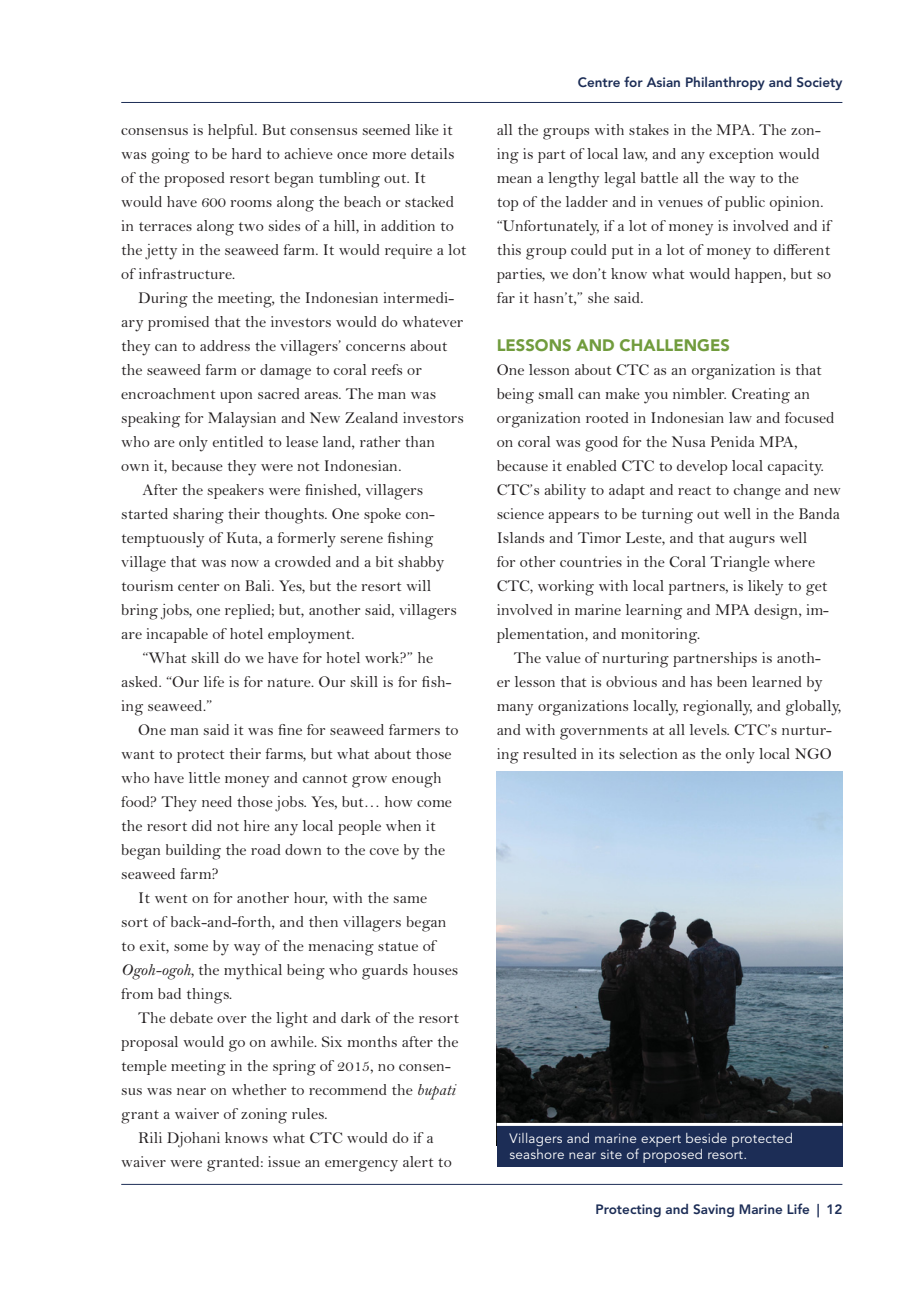
<style>
.page{position:relative;width:919px;height:1289px;background:#fff}
.page>*{position:absolute;margin:0;border:0;box-sizing:border-box;transform-origin:0 0}
.t1{font:16.5px/24px "Bell MT Std";color:#231f20}
.t2{font:900 16.5px "Avenir LT Std";color:#719c3d}
.t3{font:13.5px/16.5px "Avenir LT Std";letter-spacing:.02em;color:#fff}
.t4{font:800 13.5px "Avenir LT Std";color:#1c2d56}
.s1{font-style:italic}
</style>
<div class="page">
<hr style="left:121px;top:102px;width:721px;height:1px;background:#1c2d56">
<hr style="left:121px;top:1183px;width:721px;height:1px;background:#1c2d56">
<img style="left:496px;top:771px;width:346px;height:351px">
<div style="left:496px;top:1124px;width:346px;height:43px;background:#1c2d56"></div>
<hr style="left:496px;top:1122px;width:346px;height:3px;background:#fff">
<p class="t1" style="left:121px;top:119px;width:347px">consensus is helpful. But consensus seemed like it was going to be hard to achieve once more details of the proposed resort began tumbling out. It would have 600 rooms along the beach or stacked in terraces along two sides of a hill, in addition to the jetty in the seaweed farm. It would require a lot of infrastructure.</p>
<p class="t1" style="left:138px;top:287px;width:317px">During the meeting, the Indonesian intermedi-</p>
<p class="t1" style="left:121px;top:311px;width:343px">ary promised that the investors would do whatever</p>
<p class="t1" style="left:121px;top:335px;width:328px">they can to address the villagers’ concerns about</p>
<p class="t1" style="left:121px;top:359px;width:302px">the seaweed farm or damage to coral reefs or</p>
<p class="t1" style="left:121px;top:383px;width:316px">encroachment upon sacred areas. The man was</p>
<p class="t1" style="left:121px;top:407px;width:344px">speaking for Malaysian and New Zealand investors</p>
<p class="t1" style="left:121px;top:431px;width:315px">who are only entitled to lease land, rather than</p>
<p class="t1" style="left:121px;top:455px;width:282px">own it, because they were not Indonesian.</p>
<p class="t1" style="left:142px;top:479px;width:282px">After the speakers were finished, villagers</p>
<p class="t1" style="left:121px;top:503px;width:315px">started sharing their thoughts. One spoke con-</p>
<p class="t1" style="left:121px;top:527px;width:314px">temptuously of Kuta, a formerly serene fishing</p>
<p class="t1" style="left:121px;top:551px;width:324px">village that was now a crowded and a bit shabby</p>
<p class="t1" style="left:121px;top:575px;width:312px">tourism center on Bali. Yes, but the resort will</p>
<p class="t1" style="left:121px;top:599px;width:337px">bring jobs, one replied; but, another said, villagers</p>
<p class="t1" style="left:121px;top:623px;width:235px">are incapable of hotel employment.</p>
<p class="t1" style="left:142px;top:647px;width:292px">“What skill do we have for hotel work?” he</p>
<p class="t1" style="left:121px;top:671px;width:332px">asked. “Our life is for nature. Our skill is for fish-</p>
<p class="t1" style="left:121px;top:695px;width:92px">ing seaweed.”</p>
<p class="t1" style="left:138px;top:719px;width:322px">One man said it was fine for seaweed farmers to</p>
<p class="t1" style="left:121px;top:743px;width:332px">want to protect their farms, but what about those</p>
<p class="t1" style="left:121px;top:767px;width:322px">who have little money and cannot grow enough</p>
<p class="t1" style="left:121px;top:791px;width:332px">food? They need those jobs. Yes, but… how come</p>
<p class="t1" style="left:121px;top:815px;width:316px">the resort did not hire any local people when it</p>
<p class="t1" style="left:121px;top:839px;width:325px">began building the road down to the cove by the</p>
<p class="t1" style="left:121px;top:863px;width:99px">seaweed farm?</p>
<p class="t1" style="left:138px;top:887px;width:290px">It went on for another hour, with the same</p>
<p class="t1" style="left:121px;top:911px;width:327px">sort of back-and-forth, and then villagers began</p>
<p class="t1" style="left:121px;top:935px;width:316px">to exit, some by way of the menacing statue of</p>
<p class="t1" style="left:121px;top:959px;width:338px"><span class="s1">Ogoh-ogoh,</span> the mythical being who guards houses</p>
<p class="t1" style="left:121px;top:983px;width:113px">from bad things.</p>
<p class="t1" style="left:138px;top:1007px;width:322px">The debate over the light and dark of the resort</p>
<p class="t1" style="left:121px;top:1031px;width:339px">proposal would go on awhile. Six months after the</p>
<p class="t1" style="left:121px;top:1055px;width:331px">temple meeting in the spring of 2015, no consen-</p>
<p class="t1" style="left:121px;top:1079px;width:336px">sus was near on whether to recommend the <span class="s1">bupati</span></p>
<p class="t1" style="left:121px;top:1103px;width:208px">grant a waiver of zoning rules.</p>
<p class="t1" style="left:138px;top:1127px;width:297px">Rili Djohani knows what CTC would do if a</p>
<p class="t1" style="left:121px;top:1151px;width:332px">waiver were granted: issue an emergency alert to</p>
<p class="t4" style="left:577px;top:76px;width:266px">Centre for Asian Philanthropy and Society</p>
<p class="t1" style="left:496px;top:119px;width:336px">all the groups with stakes in the MPA. The zon&shy;ing is part of local law, and any exception would mean a lengthy legal battle all the way to the<br>top of the ladder and in venues of public opinion. “Unfortunately, if a lot of money is involved and if this group could put in a lot of money to different parties, we don’t know what would happen, but so far it hasn’t,” she said.</p>
<p class="t2" style="left:496px;top:338px;width:235px">LESSONS AND CHALLENGES</p>
<p class="t1" style="left:496px;top:359px;width:346px">One lesson about CTC as an organization is that being small can make you nimbler. Creating an organization rooted in Indonesian law and focused on coral was good for the Nusa Penida MPA, because it enabled CTC to develop local capacity.<br>CTC’s ability to adapt and react to change and new science appears to be turning out well in the Banda Islands and Timor Leste, and that augurs well<br>for other countries in the Coral Triangle where CTC, working with local partners, is likely to get involved in marine learning and MPA design, im&shy;plementation, and monitoring.</p>
<p class="t1" style="left:496px;top:647px;width:346px;text-indent:17px">The value of nurturing partnerships is anoth-<br>er lesson that is obvious and has been learned by many organizations locally, regionally, and globally, and with governments at all levels. CTC’s nurtur&shy;ing resulted in its selection as the only local NGO</p>
<p class="t3" style="left:509px;top:1130px;width:285px">Villagers and marine expert beside protected seashore near site of proposed resort.</p>
<p class="t4" style="left:595px;top:1203px;width:248px">Protecting and Saving Marine Life | 12</p>
</div>
